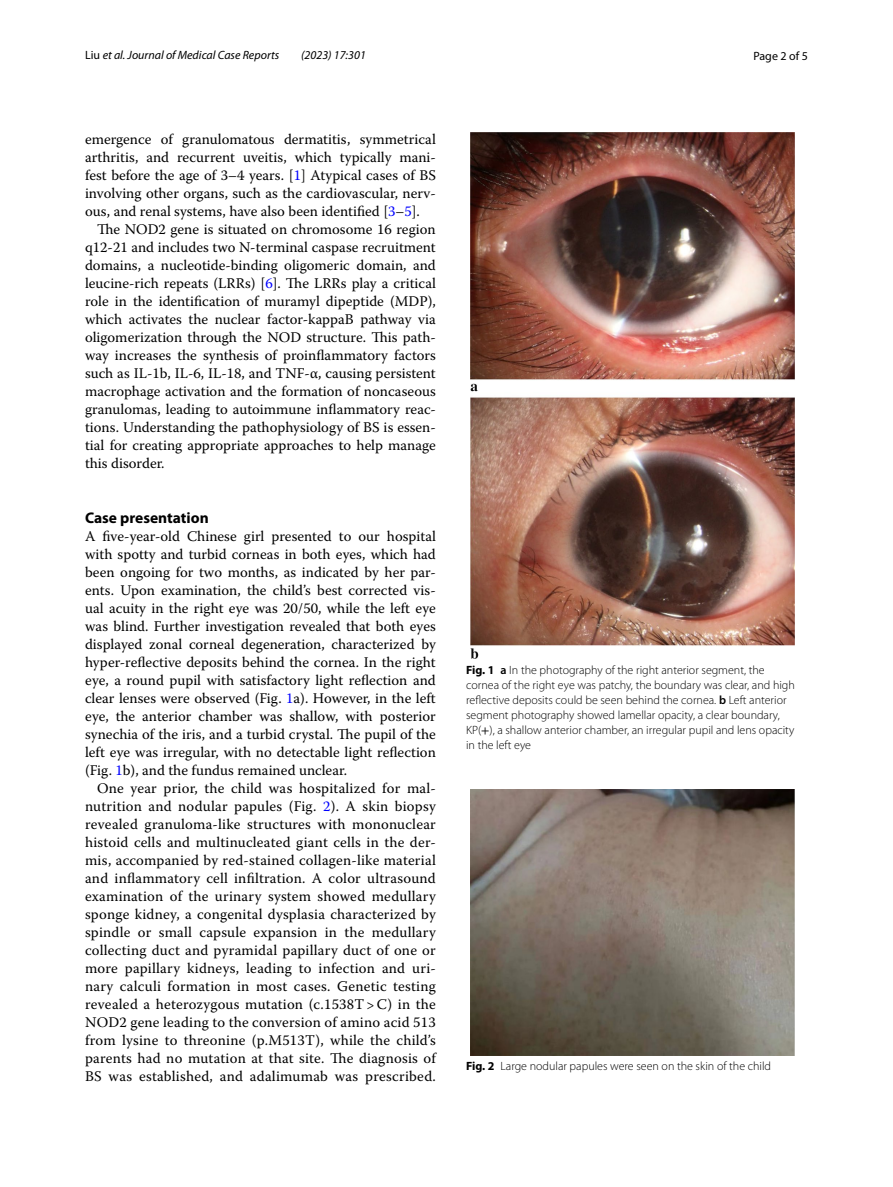
<style>
.page{position:relative;width:893px;height:1187px;background:#fff}
.page>*{position:absolute;margin:0;border:0;box-sizing:border-box;transform-origin:0 0}
.t1{font:700 15.45px "Myriad Pro";color:#000}
.t2{font:14.7px/18px "Warnock Pro";color:#000;text-align:justify}
.t3{font:300 12px/15px "Myriad Pro";color:#000}
.t4{font:italic 12px "Myriad Pro";color:#000}
.t5{font:12px "Myriad Pro";color:#000}
.s1{font-style:normal}
.s2{color:#00f}
.s3{font-weight:700}
.s4{font-weight:600}
.s5{font-family:"STIX";font-weight:400}
</style>
<div class="page">
<img style="left:471px;top:133px;width:323px;height:525px">
<img style="left:471px;top:789px;width:323px;height:265px">
<p class="t4" style="left:85px;top:48px;width:196px"><span class="s1">Liu</span> et al. Journal of Medical Case Reports</p>
<p class="t4" style="left:301px;top:48px;width:66px">(2023) 17:301</p>
<p class="t5" style="left:753px;top:48px;width:56px">Page 2 of 5</p>
<p class="t2" style="left:85px;top:130px;width:352px">emergence of granulomatous dermatitis, symmetrical arthritis, and recurrent uveitis, which typically mani&shy;fest before the age of 3–4 years. [<span class="s2">1</span>] Atypical cases of BS involving other organs, such as the cardiovascular, nerv&shy;ous, and renal systems, have also been identified [<span class="s2">3</span>–<span class="s2">5</span>].</p>
<p class="t2" style="left:85px;top:220px;width:352px;text-indent:12px">The NOD2 gene is situated on chromosome 16 region q12-21 and includes two N-terminal caspase recruitment domains, a nucleotide-binding oligomeric domain, and leucine-rich repeats (LRRs) [<span class="s2">6</span>]. The LRRs play a critical role in the identification of muramyl dipeptide (MDP), which activates the nuclear factor-kappaB pathway via oligomerization through the NOD structure. This path&shy;way increases the synthesis of proinflammatory factors such as IL-1b, IL-6, IL-18, and TNF-α, causing persistent macrophage activation and the formation of noncaseous granulomas, leading to autoimmune inflammatory reac&shy;tions. Understanding the pathophysiology of BS is essen&shy;tial for creating appropriate approaches to help manage this disorder.</p>
<p class="t1" style="left:85px;top:507px;width:125px">Case presentation</p>
<p class="t2" style="left:85px;top:526px;width:352px">A five-year-old Chinese girl presented to our hospital with spotty and turbid corneas in both eyes, which had been ongoing for two months, as indicated by her par&shy;ents. Upon examination, the child’s best corrected vis&shy;ual acuity in the right eye was 20/50, while the left eye was blind. Further investigation revealed that both eyes displayed zonal corneal degeneration, characterized by hyper-reflective deposits behind the cornea. In the right eye, a round pupil with satisfactory light reflection and clear lenses were observed (Fig. <span class="s2">1</span>a). However, in the left eye, the anterior chamber was shallow, with posterior synechia of the iris, and a turbid crystal. The pupil of the left eye was irregular, with no detectable light reflection (Fig. <span class="s2">1</span>b), and the fundus remained unclear.</p>
<p class="t2" style="left:85px;top:778px;width:352px;text-indent:12px">One year prior, the child was hospitalized for mal&shy;nutrition and nodular papules (Fig. <span class="s2">2</span>). A skin biopsy revealed granuloma-like structures with mononuclear histoid cells and multinucleated giant cells in the der&shy;mis, accompanied by red-stained collagen-like material and inflammatory cell infiltration. A color ultrasound examination of the urinary system showed medullary sponge kidney, a congenital dysplasia characterized by spindle or small capsule expansion in the medullary collecting duct and pyramidal papillary duct of one or more papillary kidneys, leading to infection and uri&shy;nary calculi formation in most cases. Genetic testing revealed a heterozygous mutation (c.1538T&gt;C) in the NOD2 gene leading to the conversion of amino acid 513 from lysine to threonine (p.M513T), while the child’s parents had no mutation at that site. The diagnosis of BS was established, and adalimumab was prescribed.</p>
<p class="t3" style="left:466px;top:662px;width:330px"><span class="s3">Fig. 1</span> <span class="s4">a</span> In the photography of the right anterior segment, the cornea of the right eye was patchy, the boundary was clear, and high reflective deposits could be seen behind the cornea. <span class="s4">b</span> Left anterior segment photography showed lamellar opacity, a clear boundary, KP(<span class="s5">+</span>), a shallow anterior chamber, an irregular pupil and lens opacity in the left eye</p>
<p class="t3" style="left:466px;top:1058px;width:306px"><span class="s3">Fig. 2</span> Large nodular papules were seen on the skin of the child</p>
</div>
